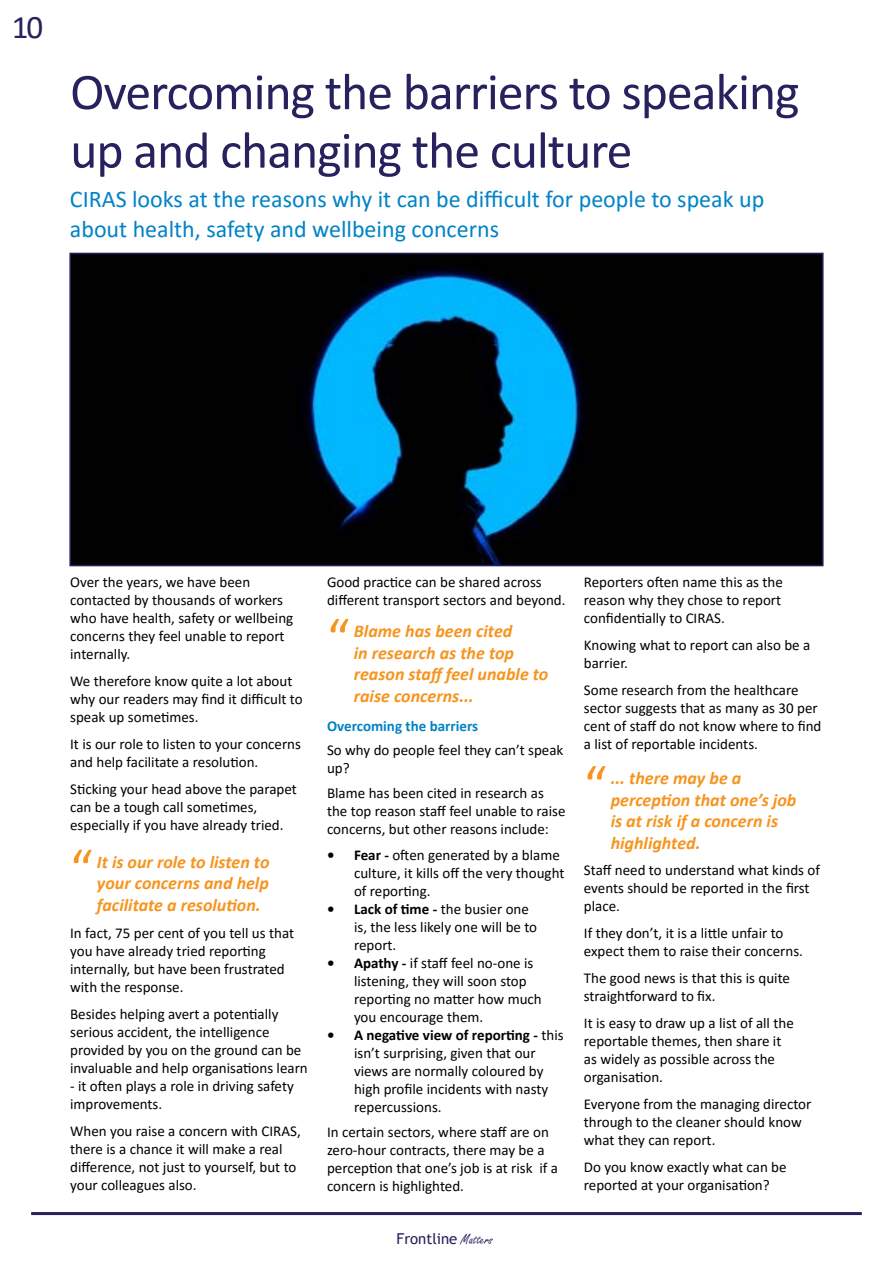
<style>
.page{position:relative;width:893px;height:1263px;background:#fff}
.page>*{position:absolute;margin:0;border:0;box-sizing:border-box;transform-origin:0 0}
.t1{font:54px "Calibri";color:#f7941e}
.t2{font:51.9px/58.5px "Calibri";letter-spacing:-.02em;color:#25225e}
.t3{font:33px "Calibri";color:#25225e}
.t4{font:24px/30px "Calibri";color:#0082c6}
.t5{font:italic 700 18px/21.6px "Calibri";color:#f7941e}
.t6{font:15px/18px "Calibri";color:#000}
.t7{font:700 15px "Calibri";color:#0082c6}
.t8{font:15px "Trebuchet MS";color:#25215d}
.s1{font-weight:700}
.s2{font-family:"Freestyle Script"}
</style>
<div class="page">
<hr style="left:31px;top:1212px;width:831px;height:3px;background:#25225e">
<img style="left:72px;top:256px;width:749px;height:307px">
<div style="left:69px;top:253px;width:755px;height:313px;border:2px solid #25225e"></div>
<h3 class="t3" style="left:12px;top:4px;width:33px">10</h3>
<h2 class="t2" style="left:70px;top:61px;width:731px">Overcoming the barriers to speaking up and changing the culture</h2>
<h3 class="t4" style="left:70px;top:183px;width:696px">CIRAS looks at the reasons why it can be difficult for people to speak up about health, safety and wellbeing concerns</h3>
<p class="t6" style="left:70px;top:572px;width:225px">Over the years, we have been contacted by thousands of workers who have health, safety or wellbeing concerns they feel unable to report internally.</p>
<p class="t6" style="left:70px;top:671px;width:234px">We therefore know quite a lot about why our readers may find it difficult to speak up sometimes.</p>
<p class="t6" style="left:70px;top:734px;width:232px">It is our role to listen to your concerns and help facilitate a resolution.</p>
<p class="t6" style="left:70px;top:779px;width:228px">Sticking your head above the parapet can be a tough call sometimes, especially if you have already tried.</p>
<h1 class="t1" style="left:70px;top:831px;width:24px">“</h1>
<p class="t5" style="left:97px;top:850px;width:174px;text-align:justify">It is our role to listen to your concerns and help facilitate a resolution.</p>
<p class="t6" style="left:70px;top:923px;width:225px">In fact, 75 per cent of you tell us that you have already tried reporting internally, but have been frustrated with the response.</p>
<p class="t6" style="left:70px;top:1004px;width:239px">Besides helping avert a potentially serious accident, the intelligence provided by you on the ground can be invaluable and help organisations learn</p>
<p class="t6" style="left:70px;top:1076px;width:225px">- it often plays a role in driving safety improvements.</p>
<p class="t6" style="left:70px;top:1121px;width:232px">When you raise a concern with CIRAS, there is a chance it will make a real difference, not just to yourself, but to your colleagues also.</p>
<p class="t6" style="left:327px;top:572px;width:240px">Good practice can be shared across different transport sectors and beyond.</p>
<h1 class="t1" style="left:327px;top:600px;width:24px">“</h1>
<p class="t5" style="left:354px;top:619px;width:196px">Blame has been cited<br>in research as the top reason staff feel unable to raise concerns...</p>
<p class="t7" style="left:327px;top:715px;width:153px">Overcoming the barriers</p>
<p class="t6" style="left:327px;top:740px;width:238px">So why do people feel they can’t speak up?</p>
<p class="t6" style="left:327px;top:784px;width:240px">Blame has been cited in research as the top reason staff feel unable to raise concerns, but other reasons include:</p>
<p class="t6" style="left:354px;top:845px;width:212px;text-indent:-27px"><span class="s1">• Fear -</span> often generated by a blame culture, it kills off the very thought of reporting.</p>
<p class="t6" style="left:354px;top:899px;width:185px;text-indent:-27px"><span class="s1">• Lack of time -</span> the busier one is, the less likely one will be to report.</p>
<p class="t6" style="left:354px;top:953px;width:189px;text-indent:-27px"><span class="s1">• Apathy -</span> if staff feel no-one is listening, they will soon stop reporting no matter how much you encourage them.</p>
<p class="t6" style="left:354px;top:1025px;width:211px;text-indent:-27px"><span class="s1">• A negative view of reporting -</span> this isn’t surprising, given that our views are normally coloured by high profile incidents with nasty repercussions.</p>
<p class="t6" style="left:327px;top:1123px;width:232px">In certain sectors, where staff are on zero-hour contracts, there may be a perception that one’s job is at risk if a concern is highlighted.</p>
<p class="t8" style="left:396px;top:1229px;width:98px">Frontline <span class="s2">Matters</span></p>
<p class="t6" style="left:584px;top:572px;width:200px;text-align:justify">Reporters often name this as the reason why they chose to report confidentially to CIRAS.</p>
<p class="t6" style="left:584px;top:635px;width:228px">Knowing what to report can also be a barrier.</p>
<p class="t6" style="left:584px;top:680px;width:239px">Some research from the healthcare sector suggests that as many as 30 per cent of staff do not know where to find a list of reportable incidents.</p>
<h1 class="t1" style="left:584px;top:747px;width:24px">“</h1>
<p class="t5" style="left:611px;top:767px;width:187px">... there may be a perception that one’s job is at risk if a concern is highlighted.</p>
<p class="t6" style="left:584px;top:860px;width:237px">Staff need to understand what kinds of events should be reported in the first place.</p>
<p class="t6" style="left:584px;top:923px;width:221px">If they don’t, it is a little unfair to expect them to raise their concerns.</p>
<p class="t6" style="left:584px;top:968px;width:208px">The good news is that this is quite straightforward to fix.</p>
<p class="t6" style="left:584px;top:1013px;width:211px">It is easy to draw up a list of all the reportable themes, then share it as widely as possible across the organisation.</p>
<p class="t6" style="left:584px;top:1094px;width:229px">Everyone from the managing director through to the cleaner should know what they can report.</p>
<p class="t6" style="left:584px;top:1157px;width:204px">Do you know exactly what can be reported at your organisation?</p>
</div>
